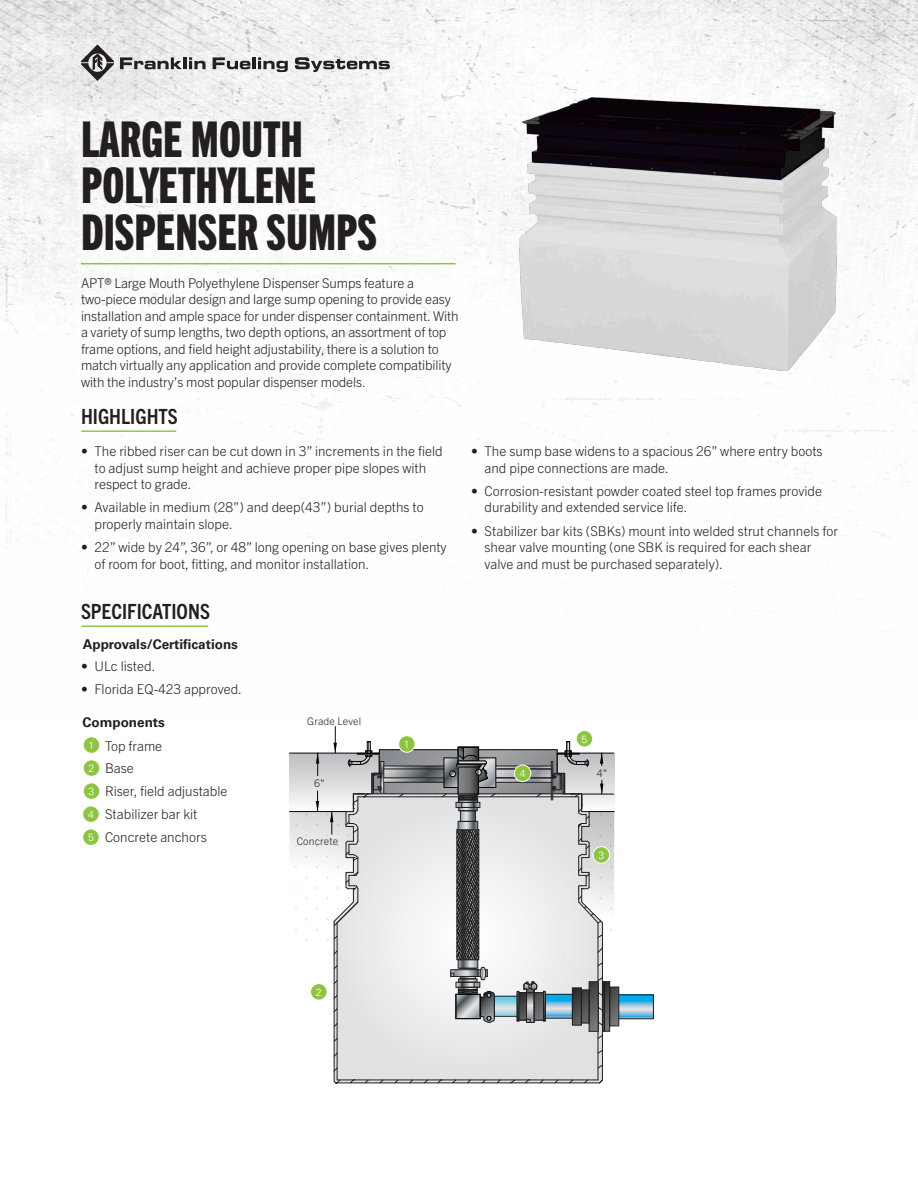
<style>
.page{position:relative;width:918px;height:1188px;background:#fff}
.page>*{position:absolute;margin:0;border:0;box-sizing:border-box;transform-origin:0 0}
.t1{font:49.5px/46.5px "Trade Gothic Next LT Pro Hv Cm";color:#231f20}
.t2{font:700 condensed 21px "Trade Gothic Next LT Pro";color:#231f20}
.features{font:300 13.5px/16.5px "Trade Gothic Next LT Pro";color:#231f20}
.t3{font:700 13.5px "Univers LT Std";color:#231f20}
.features-2{font:300 10.5px "Trade Gothic Next LT Pro";letter-spacing:.01em;color:#231f20}
.features-3{font:300 10.5px "Univers LT Std";color:#fff}
.s1{font-family:"Univers LT Std"}
.s2{font-size:18px}
</style>
<div class="page">
<svg style="left:81px;top:430px;width:96px;height:2px"></svg>
<hr style="left:81px;top:263px;width:375px;height:1px;background:#8bc63e">
<img style="left:519px;top:97px;width:318px;height:274px">
<svg style="left:81px;top:625px;width:128px;height:2px"></svg>
<svg style="left:120px;top:57px;width:62px;height:12px"></svg>
<hr style="left:183px;top:57px;width:4px;height:12px;background:#231f20">
<svg style="left:189px;top:57px;width:17px;height:12px"></svg>
<svg style="left:213px;top:57px;width:37px;height:12px"></svg>
<hr style="left:252px;top:57px;width:4px;height:12px;background:#231f20">
<svg style="left:258px;top:57px;width:30px;height:15px"></svg>
<svg style="left:295px;top:57px;width:95px;height:15px"></svg>
<svg style="left:81px;top:44px;width:33px;height:37px"></svg>
<div style="left:83px;top:737px;width:17px;height:16px;background:#8bc63e;border-radius:50%"></div>
<div style="left:83px;top:737px;width:17px;height:16px;border:1px solid #fff;border-radius:50%"></div>
<div style="left:83px;top:760px;width:17px;height:16px;background:#8bc63e;border-radius:50%"></div>
<div style="left:83px;top:760px;width:17px;height:17px;border:1px solid #fff;border-radius:50%"></div>
<div style="left:83px;top:783px;width:17px;height:16px;background:#8bc63e;border-radius:50%"></div>
<div style="left:83px;top:783px;width:17px;height:17px;border:1px solid #fff;border-radius:50%"></div>
<div style="left:83px;top:829px;width:16px;height:16px;background:#8bc63e;border-radius:50%"></div>
<div style="left:83px;top:829px;width:16px;height:17px;border:1px solid #fff;border-radius:50%"></div>
<div style="left:83px;top:806px;width:16px;height:16px;background:#8bc63e;border-radius:50%"></div>
<div style="left:83px;top:806px;width:16px;height:17px;border:1px solid #fff;border-radius:50%"></div>
<div style="left:335px;top:1042px;width:267px;height:41px;background:#e0e1e3"></div>
<hr style="left:337px;top:923px;width:1px;height:157px;background:#201d1e">
<hr style="left:334px;top:923px;width:1px;height:157px;background:#201d1e">
<hr style="left:337px;top:1080px;width:261px;height:1px;background:#201d1e">
<hr style="left:336px;top:1083px;width:263px;height:1px;background:#201d1e">
<svg style="left:350px;top:1080px;width:5px;height:3px"></svg>
<svg style="left:365px;top:1079px;width:4px;height:4px"></svg>
<svg style="left:380px;top:1079px;width:4px;height:4px"></svg>
<svg style="left:334px;top:1053px;width:4px;height:4px"></svg>
<svg style="left:334px;top:1068px;width:4px;height:4px"></svg>
<svg style="left:334px;top:1079px;width:7px;height:4px"></svg>
<svg style="left:510px;top:1079px;width:5px;height:4px"></svg>
<svg style="left:525px;top:1080px;width:5px;height:3px"></svg>
<svg style="left:467px;top:1079px;width:4px;height:4px"></svg>
<svg style="left:482px;top:1079px;width:4px;height:4px"></svg>
<svg style="left:497px;top:1079px;width:4px;height:4px"></svg>
<svg style="left:437px;top:1080px;width:6px;height:3px"></svg>
<svg style="left:424px;top:1079px;width:4px;height:4px"></svg>
<svg style="left:452px;top:1079px;width:4px;height:4px"></svg>
<svg style="left:394px;top:1079px;width:4px;height:4px"></svg>
<svg style="left:409px;top:1079px;width:4px;height:4px"></svg>
<svg style="left:597px;top:1050px;width:5px;height:4px"></svg>
<svg style="left:584px;top:1079px;width:4px;height:4px"></svg>
<svg style="left:599px;top:1079px;width:4px;height:4px"></svg>
<svg style="left:597px;top:1065px;width:5px;height:4px"></svg>
<svg style="left:540px;top:1079px;width:4px;height:4px"></svg>
<svg style="left:569px;top:1079px;width:4px;height:4px"></svg>
<hr style="left:598px;top:923px;width:1px;height:157px;background:#201d1e">
<hr style="left:602px;top:923px;width:1px;height:157px;background:#201d1e">
<svg style="left:619px;top:997px;width:33px;height:20px"></svg>
<div style="left:613px;top:995px;width:41px;height:24px;border:1px solid #201d1e"></div>
<svg style="left:289px;top:727px;width:330px;height:315px"></svg>
<div style="left:399px;top:736px;width:16px;height:16px;background:#8bc63e;border-radius:50%"></div>
<div style="left:398px;top:736px;width:17px;height:16px;border:1px solid #fff;border-radius:50%"></div>
<div style="left:311px;top:984px;width:16px;height:16px;background:#8bc63e;border-radius:50%"></div>
<div style="left:310px;top:983px;width:17px;height:17px;border:1px solid #fff;border-radius:50%"></div>
<div style="left:593px;top:847px;width:17px;height:16px;background:#8bc63e;border-radius:50%"></div>
<div style="left:593px;top:846px;width:17px;height:17px;border:1px solid #fff;border-radius:50%"></div>
<div style="left:514px;top:765px;width:17px;height:17px;background:#8bc63e;border-radius:50%"></div>
<div style="left:514px;top:765px;width:17px;height:17px;border:1px solid #fff;border-radius:50%"></div>
<div style="left:576px;top:731px;width:17px;height:16px;background:#8bc63e;border-radius:50%"></div>
<div style="left:576px;top:730px;width:17px;height:17px;border:1px solid #fff;border-radius:50%"></div>
<p class="t1" style="left:81px;top:113px;width:298px">LARGE MOUTH<br>POLYETHYLENE<br>DISPENSER SUMPS</p>
<p class="features" style="left:81px;top:274px;width:379px">APT® Large Mouth Polyethylene Dispenser Sumps feature a two-piece modular design and large sump opening to provide easy installation and ample space for under dispenser containment. With a variety of sump lengths, two depth options, an assortment of top frame options, and field height adjustability, there is a solution to match virtually any application and provide complete compatibility with the industry’s most popular dispenser models.</p>
<p class="t2" style="left:81px;top:403px;width:98px">HIGHLIGHTS</p>
<p class="features" style="left:94px;top:442px;width:350px;text-indent:-14px"><span class="s1">•</span> The ribbed riser can be cut down in 3” increments in the field to adjust sump height and achieve proper pipe slopes with respect to grade.</p>
<p class="features" style="left:94px;top:498px;width:331px;text-indent:-14px"><span class="s1">•</span> Available in medium (28”) and deep(43”) burial depths to properly maintain slope.</p>
<p class="features" style="left:94px;top:538px;width:354px;text-indent:-14px"><span class="s1">•</span> 22” wide by 24”, 36”, or 48” long opening on base gives plenty of room for boot, fitting, and monitor installation.</p>
<p class="t2" style="left:81px;top:598px;width:130px">SPECIFICATIONS</p>
<p class="t3" style="left:83px;top:636px;width:157px">Approvals/Certifications</p>
<p class="features" style="left:81px;top:657px;width:76px"><span class="s1">•</span> ULc listed.</p>
<p class="features" style="left:81px;top:680px;width:162px"><span class="s1">•</span> Florida EQ-423 approved.</p>
<p class="t3" style="left:82px;top:714px;width:84px">Components</p>
<p class="features-3" style="left:89px;top:739px;width:7px">1</p>
<p class="features-3" style="left:89px;top:762px;width:7px">2</p>
<p class="features-3" style="left:89px;top:785px;width:7px">3</p>
<p class="features-3" style="left:88px;top:831px;width:7px">5</p>
<p class="features" style="left:92px;top:736px;width:72px"><span class="s2">•</span> Top frame</p>
<p class="features" style="left:92px;top:759px;width:44px"><span class="s2">•</span> Base</p>
<p class="features" style="left:92px;top:782px;width:138px"><span class="s2">•</span> Riser, field adjustable</p>
<p class="features" style="left:92px;top:805px;width:107px"><span class="s2">•</span> Stabilizer bar kit</p>
<p class="features" style="left:92px;top:828px;width:117px"><span class="s2">•</span> Concrete anchors</p>
<p class="features-3" style="left:88px;top:808px;width:7px">4</p>
<p class="features-2" style="left:307px;top:714px;width:55px">Grade Level</p>
<p class="features-2" style="left:314px;top:776px;width:12px">6"</p>
<p class="features-2" style="left:297px;top:834px;width:43px">Concrete</p>
<p class="features-3" style="left:404px;top:738px;width:7px">1</p>
<p class="features" style="left:485px;top:442px;width:340px;text-indent:-14px"><span class="s1">•</span> The sump base widens to a spacious 26” where entry boots and pipe connections are made.</p>
<p class="features" style="left:485px;top:482px;width:339px;text-indent:-14px"><span class="s1">•</span> Corrosion-resistant powder coated steel top frames provide durability and extended service life.</p>
<p class="features" style="left:485px;top:521px;width:355px;text-indent:-14px"><span class="s1">•</span> Stabilizer bar kits (SBKs) mount into welded strut channels for shear valve mounting (one SBK is required for each shear valve and must be purchased separately).</p>
<p class="features-3" style="left:520px;top:767px;width:7px">4</p>
<p class="features-3" style="left:582px;top:733px;width:7px">5</p>
<p class="features-2" style="left:597px;top:765px;width:12px">4"</p>
<p class="features-3" style="left:598px;top:849px;width:7px">3</p>
<p class="features-3" style="left:316px;top:986px;width:7px">2</p>
</div>
